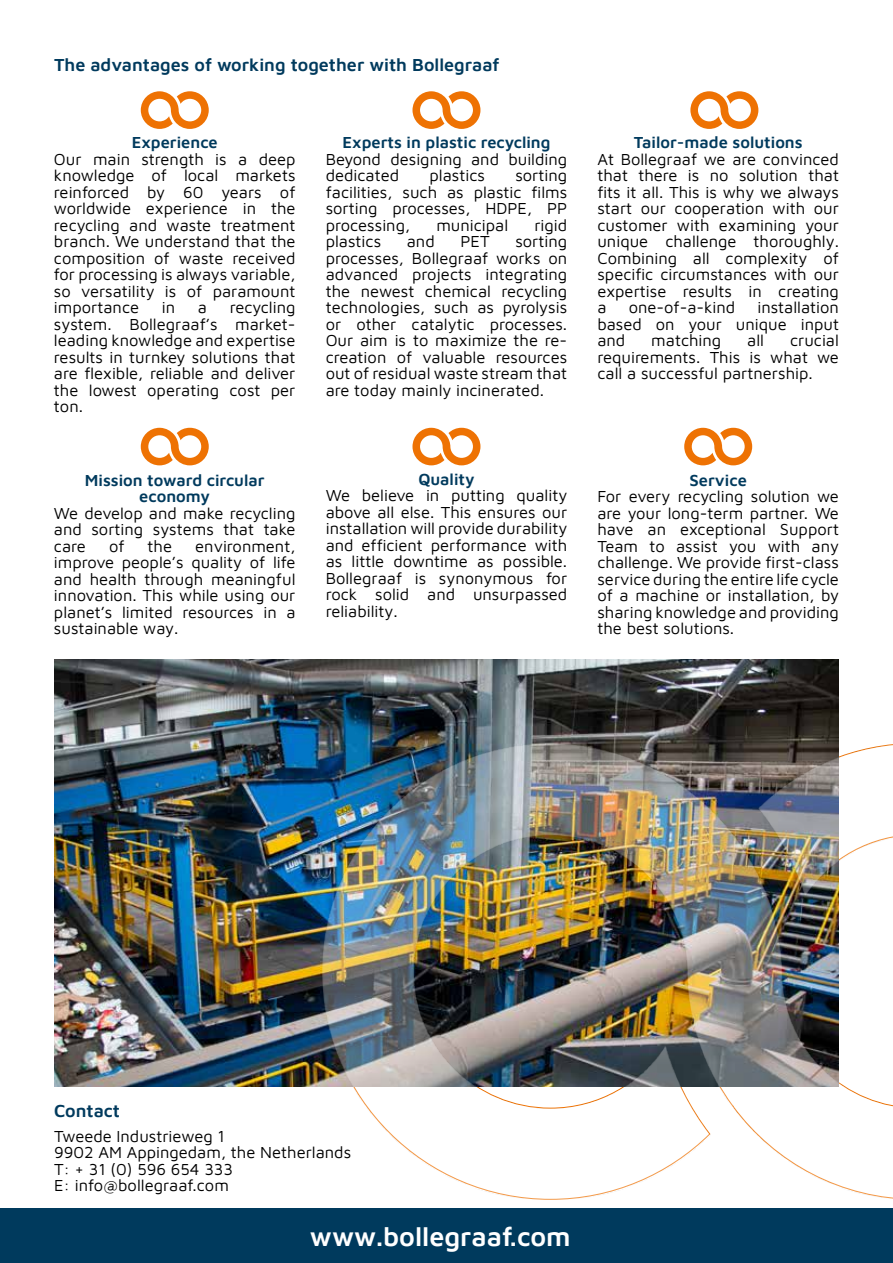
<style>
.page{position:relative;width:893px;height:1263px;background:#fff}
.page>*{position:absolute;margin:0;border:0;box-sizing:border-box;transform-origin:0 0}
.t1{font:600 27px "Maven Pro";color:#fff}
.t2{font:600 18px "Maven Pro";color:#003a5d}
.t3{font:16.5px/16.5px "Maven Pro";color:#000;text-align:justify}
.t4{font:600 16.5px/16.5px "Maven Pro";color:#003a5d;text-align:center}
</style>
<div class="page">
<div style="left:0;top:1209px;width:893px;height:54px;background:#003a5d"></div>
<img style="left:54px;top:659px;width:785px;height:427px">
<img style="left:322px;top:743px;width:571px;height:457px">
<svg style="left:141px;top:91px;width:68px;height:38px"></svg>
<svg style="left:412px;top:91px;width:68px;height:38px"></svg>
<svg style="left:690px;top:91px;width:68px;height:38px"></svg>
<svg style="left:412px;top:428px;width:68px;height:37px"></svg>
<svg style="left:141px;top:428px;width:68px;height:37px"></svg>
<svg style="left:684px;top:428px;width:68px;height:37px"></svg>
<p class="t2" style="left:54px;top:53px;width:447px">The advantages of working together with Bollegraaf</p>
<p class="t4" style="left:132px;top:133px;width:88px">Experience</p>
<p class="t3" style="left:54px;top:150px;width:243px">Our main strength is a deep knowledge of local markets reinforced by 60 years of worldwide experience in the recycling and waste treatment branch. We understand that the composition of waste received for processing is always variable, so versatility is of paramount importance</p>
<p class="t3" style="left:54px;top:298px;width:243px;text-indent:176px">recycling system. Bollegraaf’s market&shy;leading knowledge and expertise results in turnkey solutions that are flexible, reliable and deliver the lowest operating cost per ton.</p>
<p class="t3" style="left:162px;top:298px;width:15px">in</p>
<p class="t3" style="left:198px;top:298px;width:11px">a</p>
<p class="t4" style="left:85px;top:471px;width:181px">Mission toward circular economy</p>
<p class="t3" style="left:54px;top:504px;width:243px">We develop and make recycling and sorting systems that take care</p>
<p class="t3" style="left:109px;top:537px;width:17px">of</p>
<p class="t3" style="left:148px;top:537px;width:26px">the</p>
<p class="t3" style="left:54px;top:537px;width:243px;text-indent:141px">environment, improve people’s quality of life and health through meaningful innovation. This while using our planet’s limited resources in a sustainable way.</p>
<p class="t4" style="left:342px;top:133px;width:209px">Experts in plastic recycling</p>
<p class="t3" style="left:326px;top:150px;width:243px">Beyond designing and building dedicated</p>
<p class="t3" style="left:430px;top:166px;width:57px">plastics</p>
<p class="t3" style="left:326px;top:166px;width:243px;text-indent:190px">sorting facilities, such as plastic films sorting processes, HDPE, PP processing,</p>
<p class="t3" style="left:436px;top:216px;width:73px">municipal</p>
<p class="t3" style="left:534px;top:216px;width:34px">rigid</p>
<p class="t3" style="left:326px;top:232px;width:57px">plastics</p>
<p class="t3" style="left:407px;top:232px;width:29px">and</p>
<p class="t3" style="left:460px;top:232px;width:31px">PET</p>
<p class="t3" style="left:326px;top:232px;width:243px;text-indent:190px">sorting processes, Bollegraaf works on advanced projects integrating the newest chemical recycling technologies, such as pyrolysis or other catalytic processes.<br>Our aim is to maximize the re&shy;creation of valuable resources out of residual waste stream that are today mainly incinerated.</p>
<p class="t4" style="left:418px;top:470px;width:58px">Quality</p>
<p class="t3" style="left:326px;top:486px;width:243px">We believe in putting quality above all else. This ensures our installation will provide durability and efficient performance with as little downtime as possible.<br>Bollegraaf is synonymous for rock solid and unsurpassed reliability.</p>
<p class="t4" style="left:634px;top:133px;width:170px">Tailor-made solutions</p>
<p class="t3" style="left:597px;top:150px;width:243px">At Bollegraaf we are convinced that there is no solution that fits it all. This is why we always start our cooperation with our customer with examining your unique challenge thoroughly.<br>Combining all complexity of specific circumstances with our expertise results in creating a</p>
<p class="t3" style="left:629px;top:298px;width:108px">one-of-a-kind</p>
<p class="t3" style="left:597px;top:298px;width:243px;text-indent:160px">installation based on your unique input and</p>
<p class="t3" style="left:651px;top:331px;width:72px">matching</p>
<p class="t3" style="left:747px;top:331px;width:18px">all</p>
<p class="t3" style="left:597px;top:331px;width:243px;text-indent:193px">crucial requirements. This is what we call a successful partnership.</p>
<p class="t4" style="left:689px;top:471px;width:59px">Service</p>
<p class="t3" style="left:597px;top:487px;width:243px">For every recycling solution we are your long-term partner. We have an exceptional Support Team to assist you with any challenge. We provide first-class service during the entire life cycle of a machine or installation, by sharing knowledge and providing the best solutions.</p>
<p class="t2" style="left:54px;top:1098px;width:68px">Contact</p>
<p class="t3" style="left:54px;top:1127px;width:299px;text-align:left">Tweede Industrieweg 1<br>9902 AM Appingedam, the Netherlands<br>T: + 31 (0) 596 654 333<br>E: info@bollegraaf.com</p>
<h1 class="t1" style="left:310px;top:1218px;width:262px">www.bollegraaf.com</h1>
</div>
